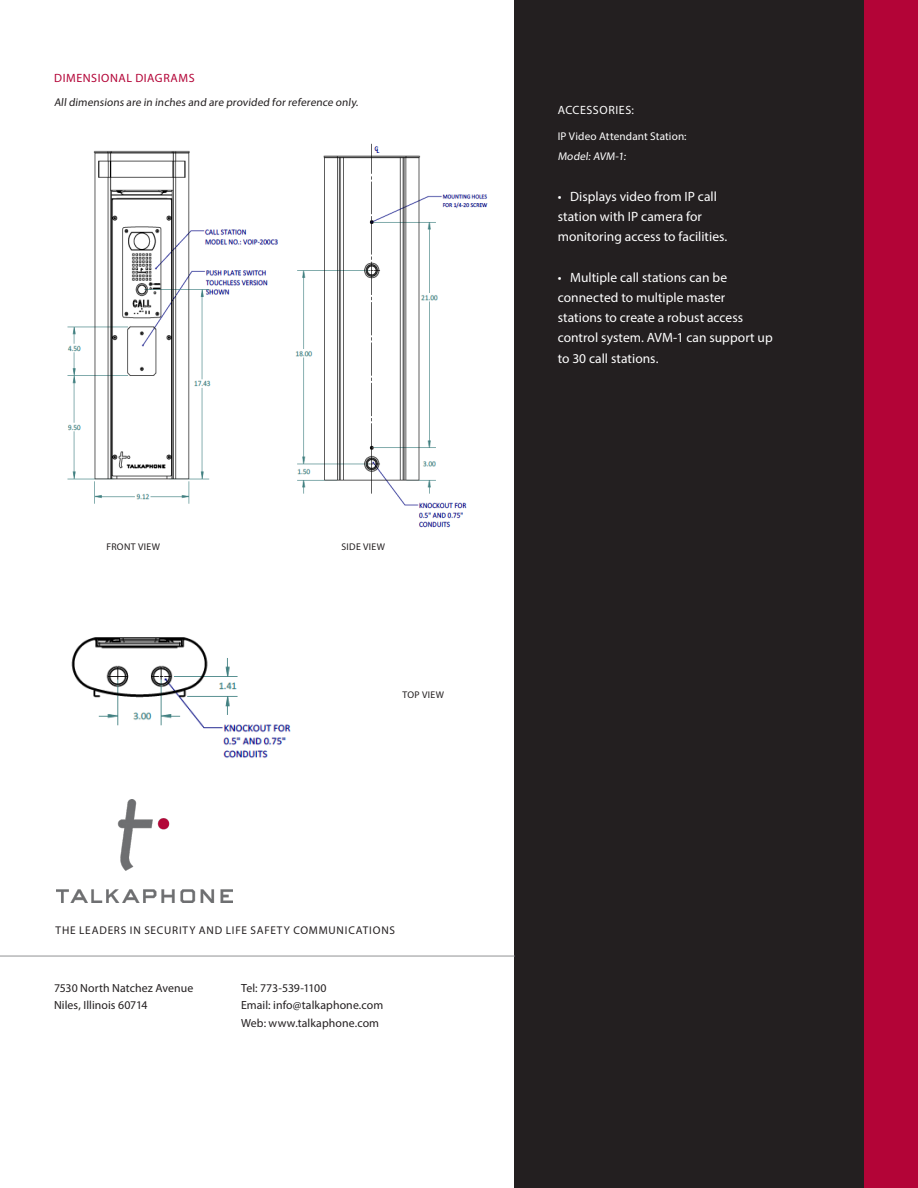
<style>
.page{position:relative;width:918px;height:1188px;background:#fff}
.page>*{position:absolute;margin:0;border:0;box-sizing:border-box;transform-origin:0 0}
.Back_cover__options{font:13.5px/20.2px "Myriad Pro";letter-spacing:.005em;color:#fff}
.Subhead{font:12px "Myriad Pro";letter-spacing:.05em;color:#b30437}
.Subhead_white{font:12px "Myriad Pro";letter-spacing:.05em;color:#fff}
.Intro{font:11.85px/17.2px "Myriad Pro";letter-spacing:.01em;color:#231f20}
.Chart_-_detail_copy{font:11.25px "Myriad Pro";letter-spacing:.07em;color:#231f20}
.Back_cover__options-2{font:11.25px/20.2px "Myriad Pro";letter-spacing:.01em;color:#fff}
.Chart_-_text{font:9.75px "Myriad Pro";letter-spacing:.04em;color:#231f20}
</style>
<div class="page">
<div style="left:515px;top:0;width:349px;height:1188px;background:#231f20"></div>
<div style="left:864px;top:0;width:54px;height:1188px;background:#b30437"></div>
<hr style="left:0;top:956px;width:515px;height:1px;background:#919295">
<img style="left:56px;top:799px;width:177px;height:104px">
<img style="left:67px;top:150px;width:211px;height:354px">
<img style="left:295px;top:143px;width:193px;height:385px">
<img style="left:71px;top:637px;width:220px;height:121px">
<p class="Subhead" style="left:54px;top:71px;width:142px">DIMENSIONAL DIAGRAMS</p>
<p class="Chart_-_detail_copy" style="left:54px;top:95px;width:307px">All dimensions are in inches and are provided for reference only.</p>
<p class="Chart_-_text" style="left:106px;top:540px;width:55px">FRONT VIEW</p>
<p class="Chart_-_text" style="left:341px;top:540px;width:45px">SIDE VIEW</p>
<p class="Chart_-_text" style="left:402px;top:689px;width:43px">TOP VIEW</p>
<p class="Chart_-_detail_copy" style="left:56px;top:924px;width:341px">THE LEADERS IN SECURITY AND LIFE SAFETY COMMUNICATIONS</p>
<p class="Intro" style="left:54px;top:979px;width:141px">7530 North Natchez Avenue<br>Niles, Illinois 60714</p>
<p class="Intro" style="left:241px;top:979px;width:144px">Tel: 773-539-1100<br>Email: info@talkaphone.com<br>Web: www.talkaphone.com</p>
<p class="Subhead_white" style="left:558px;top:102px;width:78px">ACCESSORIES:</p>
<p class="Back_cover__options-2" style="left:558px;top:126px;width:130px">IP Video Attendant Station:<br>Model: AVM-1:</p>
<p class="Back_cover__options" style="left:558px;top:186px;width:171px">• Displays video from IP call station with IP camera for monitoring access to facilities.</p>
<p class="Back_cover__options" style="left:558px;top:267px;width:217px">• Multiple call stations can be connected to multiple master stations to create a robust access control system. AVM-1 can support up to 30 call stations.</p>
</div>
